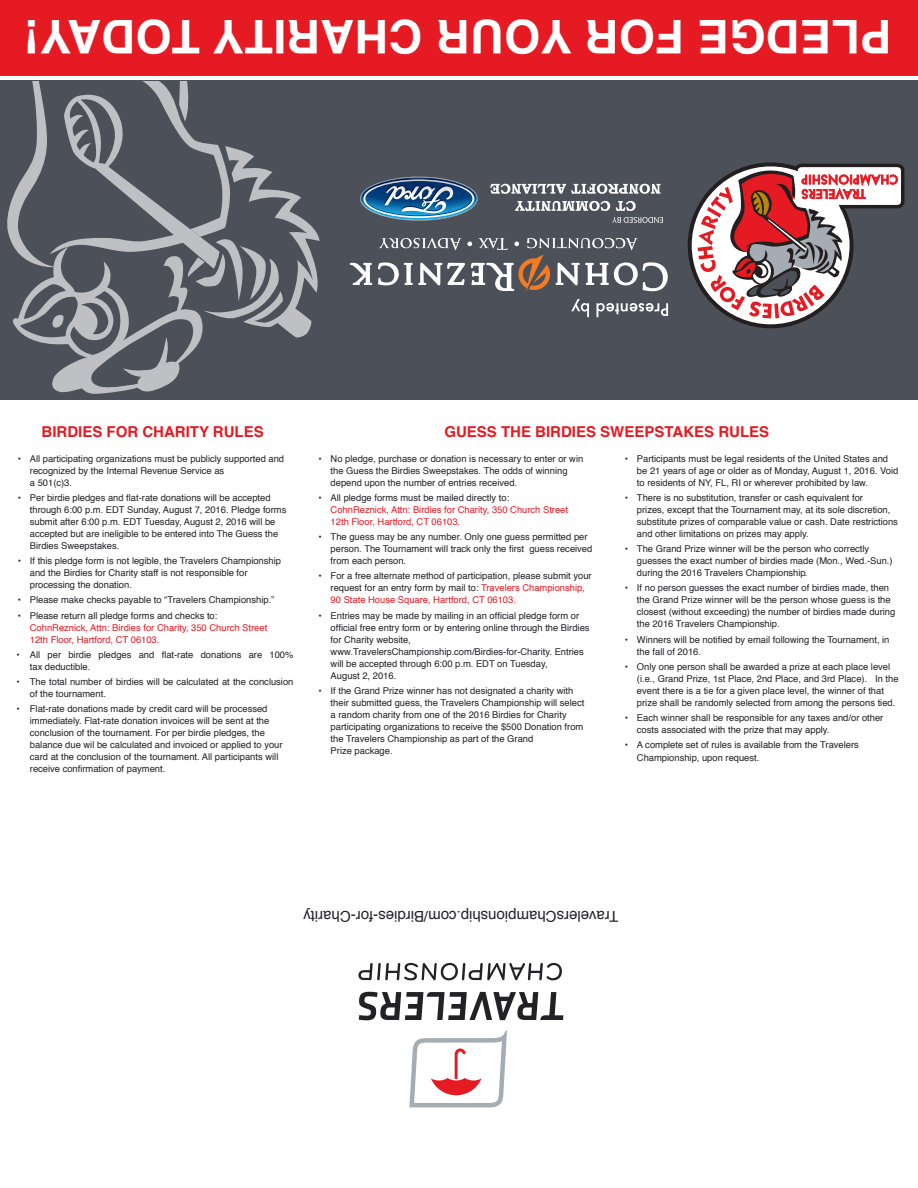
<style>
.page{position:relative;width:918px;height:1188px;background:#fff}
.page>*{position:absolute;margin:0;border:0;box-sizing:border-box;transform-origin:0 0}
.t1{font:700 46.5px "Helvetica";letter-spacing:.01em;color:#fff}
.t2{font:700 15px "Helvetica";color:#e51a23}
.t3{font:15px "Helvetica";color:#212126}
.t4{font:9.3px/12px "Helvetica";color:#212126}
.t5{font:9.3px/12px "Helvetica";color:#e51a23}
.s1{color:#212126}
.s2{color:#e51a23}
</style>
<div class="page">
<div style="left:0;top:81px;width:918px;height:319px;background:#4c5159"></div>
<div style="left:0;top:0;width:918px;height:76px;background:#e51a23"></div>
<svg style="left:359px;top:992px;width:204px;height:28px"></svg>
<svg style="left:358px;top:963px;width:204px;height:17px"></svg>
<svg style="left:409px;top:1030px;width:98px;height:77px"></svg>
<svg style="left:688px;top:162px;width:216px;height:166px"></svg>
<svg style="left:597px;top:303px;width:71px;height:14px"></svg>
<svg style="left:571px;top:299px;width:18px;height:18px"></svg>
<svg style="left:350px;top:263px;width:22px;height:22px"></svg>
<svg style="left:378px;top:238px;width:290px;height:53px"></svg>
<svg style="left:612px;top:217px;width:51px;height:6px"></svg>
<svg style="left:616px;top:201px;width:20px;height:10px"></svg>
<svg style="left:515px;top:201px;width:95px;height:10px"></svg>
<svg style="left:490px;top:183px;width:170px;height:11px"></svg>
<svg style="left:360px;top:177px;width:118px;height:44px"></svg>
<img style="left:409px;top:197px;width:69px;height:24px">
<img style="left:360px;top:177px;width:69px;height:23px">
<img style="left:363px;top:179px;width:111px;height:39px">
<img style="left:384px;top:186px;width:51px;height:19px">
<img style="left:402px;top:187px;width:51px;height:27px">
<svg style="left:7px;top:81px;width:313px;height:313px"></svg>
<p class="t1" style="left:892px;top:74px;width:869px;rotate:-180deg">PLEDGE FOR YOUR CHARITY TODAY!</p>
<p class="t2" style="left:42px;top:419px;width:224px">BIRDIES FOR CHARITY RULES</p>
<p class="t2" style="left:444px;top:419px;width:326px">GUESS THE BIRDIES SWEEPSTAKES RULES</p>
<p class="t4" style="left:30px;top:453px;width:256px;text-indent:-12px">• All participating organizations must be publicly supported and recognized by the Internal Revenue Service as<br>a 501(c)3.</p>
<p class="t4" style="left:30px;top:492px;width:258px;text-indent:-12px">• Per birdie pledges and flat-rate donations will be accepted through 6:00 p.m. EDT Sunday, August 7, 2016. Pledge forms submit after 6:00 p.m. EDT Tuesday, August 2, 2016 will be accepted but are ineligible to be entered into The Guess the Birdies Sweepstakes.</p>
<p class="t4" style="left:30px;top:555px;width:253px;text-indent:-12px">• If this pledge form is not legible, the Travelers Championship and the Birdies for Charity staff is not responsible for processing the donation.</p>
<p class="t4" style="left:18px;top:594px;width:258px">• Please make checks payable to “Travelers Championship.”</p>
<p class="t5" style="left:30px;top:610px;width:239px;text-indent:-12px"><span class="s1">• Please return all pledge forms and checks to:<br></span>CohnReznick, Attn: Birdies for Charity, 350 Church Street<br>12th Floor, Hartford, CT 06103.</p>
<p class="t4" style="left:30px;top:649px;width:265px;text-indent:-14px">• All per birdie pledges and flat-rate donations are 100% tax deductible.</p>
<p class="t4" style="left:30px;top:676px;width:265px;text-indent:-14px">• The total number of birdies will be calculated at the conclusion of the tournament.</p>
<p class="t4" style="left:30px;top:703px;width:254px;text-indent:-14px">• Flat-rate donations made by credit card will be processed immediately. Flat-rate donation invoices will be sent at the conclusion of the tournament. For per birdie pledges, the balance due wil be calculated and invoiced or applied to your card at the conclusion of the tournament. All participants will receive confirmation of payment.</p>
<p class="t4" style="left:637px;top:453px;width:263px;text-indent:-12px">• Participants must be legal residents of the United States and be 21 years of age or older as of Monday, August 1, 2016. Void to residents of NY, FL, RI or wherever prohibited by law.</p>
<p class="t4" style="left:637px;top:492px;width:263px;text-indent:-12px">• There is no substitution, transfer or cash equivalent for<br>prizes, except that the Tournament may, at its sole discretion, substitute prizes of comparable value or cash. Date restrictions and other limitations on prizes may apply.</p>
<p class="t4" style="left:637px;top:543px;width:257px;text-indent:-12px">• The Grand Prize winner will be the person who correctly guesses the exact number of birdies made (Mon., Wed.-Sun.) during the 2016 Travelers Championship.</p>
<p class="t4" style="left:637px;top:582px;width:260px;text-indent:-12px">• If no person guesses the exact number of birdies made, then the Grand Prize winner will be the person whose guess is the closest (without exceeding) the number of birdies made during the 2016 Travelers Championship.</p>
<p class="t4" style="left:637px;top:634px;width:254px;text-indent:-12px">• Winners will be notified by email following the Tournament, in the fall of 2016.</p>
<p class="t4" style="left:637px;top:661px;width:263px;text-indent:-12px">• Only one person shall be awarded a prize at each place level (i.e., Grand Prize, 1st Place, 2nd Place, and 3rd Place). In the event there is a tie for a given place level, the winner of that prize shall be randomly selected from among the persons tied.</p>
<p class="t4" style="left:637px;top:712px;width:248px;text-indent:-12px">• Each winner shall be responsible for any taxes and/or other costs associated with the prize that may apply.</p>
<p class="t4" style="left:637px;top:739px;width:223px;line-height:12.8px;text-indent:-12px">• A complete set of rules is available from the Travelers<br>Championship, upon request.</p>
<p class="t4" style="left:331px;top:453px;width:254px;text-indent:-12px">• No pledge, purchase or donation is necessary to enter or win the Guess the Birdies Sweepstakes. The odds of winning depend upon the number of entries received.</p>
<p class="t5" style="left:331px;top:492px;width:239px;text-indent:-12px"><span class="s1">• All pledge forms must be mailed directly to:<br></span>CohnReznick, Attn: Birdies for Charity, 350 Church Street<br>12th Floor, Hartford, CT 06103.</p>
<p class="t4" style="left:331px;top:531px;width:263px;text-indent:-12px">• The guess may be any number. Only one guess permitted per person. The Tournament will track only the first guess received from each person.</p>
<p class="t4" style="left:331px;top:570px;width:263px;text-indent:-12px">• For a free alternate method of participation, please submit your request for an entry form by mail to: <span class="s2">Travelers Championship,<br>90 State House Square, Hartford, CT 06103.</span></p>
<p class="t4" style="left:331px;top:610px;width:260px;text-indent:-12px">• Entries may be made by mailing in an official pledge form or official free entry form or by entering online through the Birdies for Charity website, www.TravelersChampionship.com/Birdies-for-Charity. Entries will be accepted through 6:00 p.m. EDT on Tuesday,<br>August 2, 2016.</p>
<p class="t4" style="left:331px;top:685px;width:255px;text-indent:-12px">• If the Grand Prize winner has not designated a charity with their submitted guess, the Travelers Championship will select a random charity from one of the 2016 Birdies for Charity participating organizations to receive the $500 Donation from the Travelers Championship as part of the Grand<br>Prize package.</p>
<p class="t3" style="left:619px;top:928px;width:317px;rotate:-180deg">TravelersChampionship.com/Birdies-for-Charity</p>
</div>
